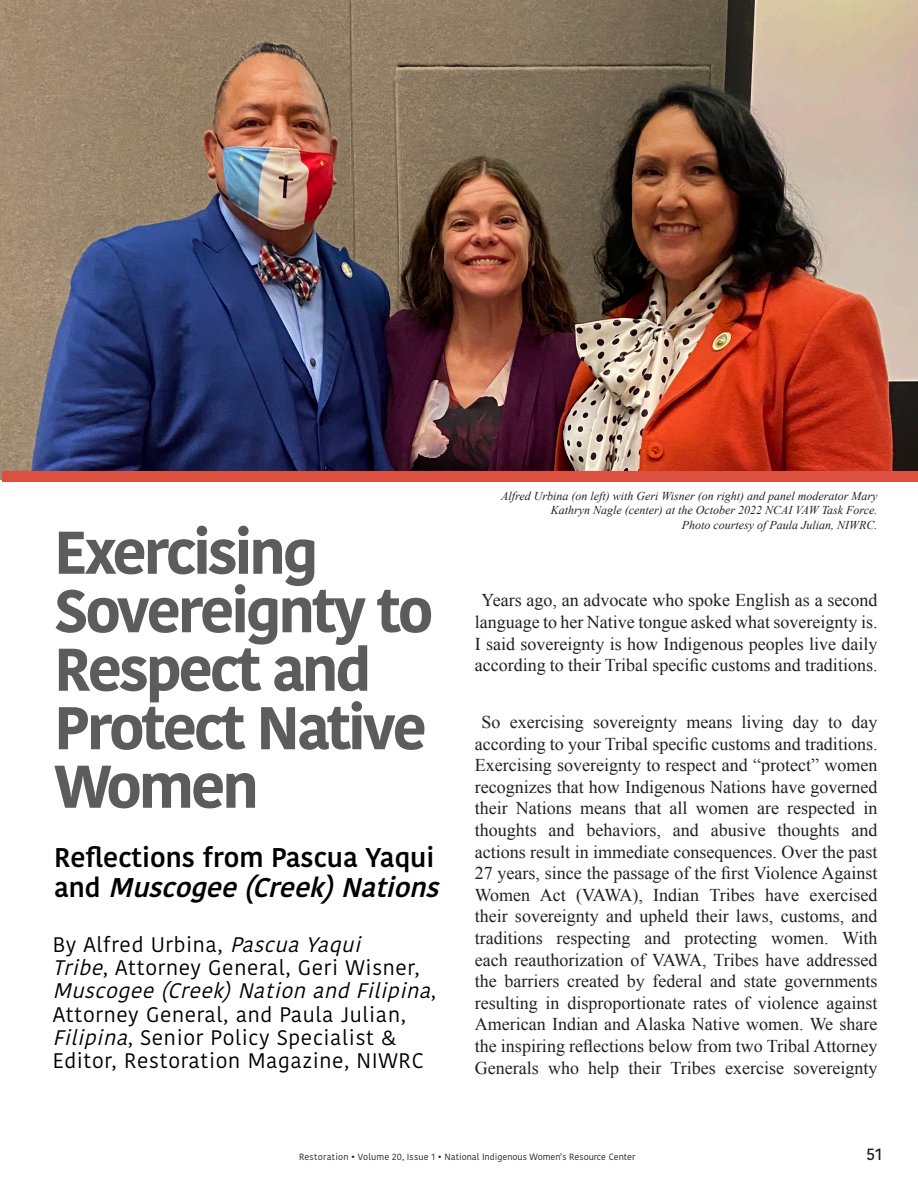
<style>
.page{position:relative;width:918px;height:1188px;background:#fff}
.page>*{position:absolute;margin:0;border:0;box-sizing:border-box;transform-origin:0 0}
.New_Body_Indent_firs{font:700 60px/58.5px "Kohinoor Devanagari";letter-spacing:-.05em;color:#5c5c5f}
.t1{font:600 27px/29.7px "Kohinoor Devanagari";color:#000}
.t2{font:21px/23.1px "Kohinoor Devanagari";letter-spacing:.03em;color:#000}
.t3{font:18px/21.6px "Times New Roman";color:#231f20;text-align:center}
.t4{font:500 16.5px "Kohinoor Devanagari";color:#231f20}
.t5{font:italic 12px/14.4px "Times New Roman";color:#231f20;text-align:right}
.t6{font:9px "Kohinoor Devanagari";color:#231f20}
.s1{font-style:italic}
</style>
<div class="page">
<img style="left:0;top:0;width:918px;height:479px">
<div style="left:3px;top:471px;width:915px;height:10px;background:#db503f"></div>
<p class="New_Body_Indent_firs" style="left:54px;top:522px;width:381px">Exercising<br>Sovereignty to<br>Respect and<br>Protect Native<br>Women</p>
<p class="t1" style="left:54px;top:843px;width:397px">Reflections from Pascua Yaqui a n d <span class="s1">Muscogee(Creek) Nations</span></p>
<p class="t2" style="left:53px;top:933px;width:387px">By Alfred Urbina, <span class="s1">PascuaYaqui<br>Tribe</span>, Attorney General, Geri Wisner, <span class="s1">Muscogee(Creek)Nationand Filipina</span>, Attorney General, and Paula Julian, <span class="s1">Filipina</span>, Senior Policy Specialist &amp; Editor, Restoration Magazine, NIWRC</p>
<p class="t5" style="left:501px;top:488px;width:378px">Alfred Urbina (on left) with Geri Wisner (on right) and panel moderator Mary<br>Kathryn Nagle (center) at the October 2022 NCAI VAW Task Force.</p>
<p class="t5" style="left:682px;top:517px;width:197px">Photo courtesy of Paula Julian, NIWRC.</p>
<p class="t3" style="left:475px;top:589px;width:404px">Years ago, an advocate who spoke English as a second language to her Native tongue asked what sovereignty is.<br>I said sovereignty is how Indigenous peoples live daily according to their Tribal specific customs and traditions.</p>
<p class="t3" style="left:475px;top:711px;width:404px">So exercising sovereignty means living day to day according to your Tribal specific customs and traditions.<br>Exercising sovereignty to respect and “protect” women recognizes that how Indigenous Nations have governed their Nations means that all women are respected in thoughts and behaviors, and abusive thoughts and actions result in immediate consequences. Over the past 27 years, since the passage of the first Violence Against Women Act (VAWA), Indian Tribes have exercised their sovereignty and upheld their laws, customs, and traditions respecting and protecting women. With each reauthorization of VAWA, Tribes have addressed the barriers created by federal and state governments resulting in disproportionate rates of violence against American Indian and Alaska Native women. We share the inspiring reflections below from two Tribal Attorney Generals who help their Tribes exercise sovereignty</p>
<p class="t6" style="left:299px;top:1152px;width:338px">Restoration • Volume 20, Issue 1 • National Indigenous Women’s Resource Center</p>
<p class="t4" style="left:866px;top:1144px;width:18px">51</p>
</div>
